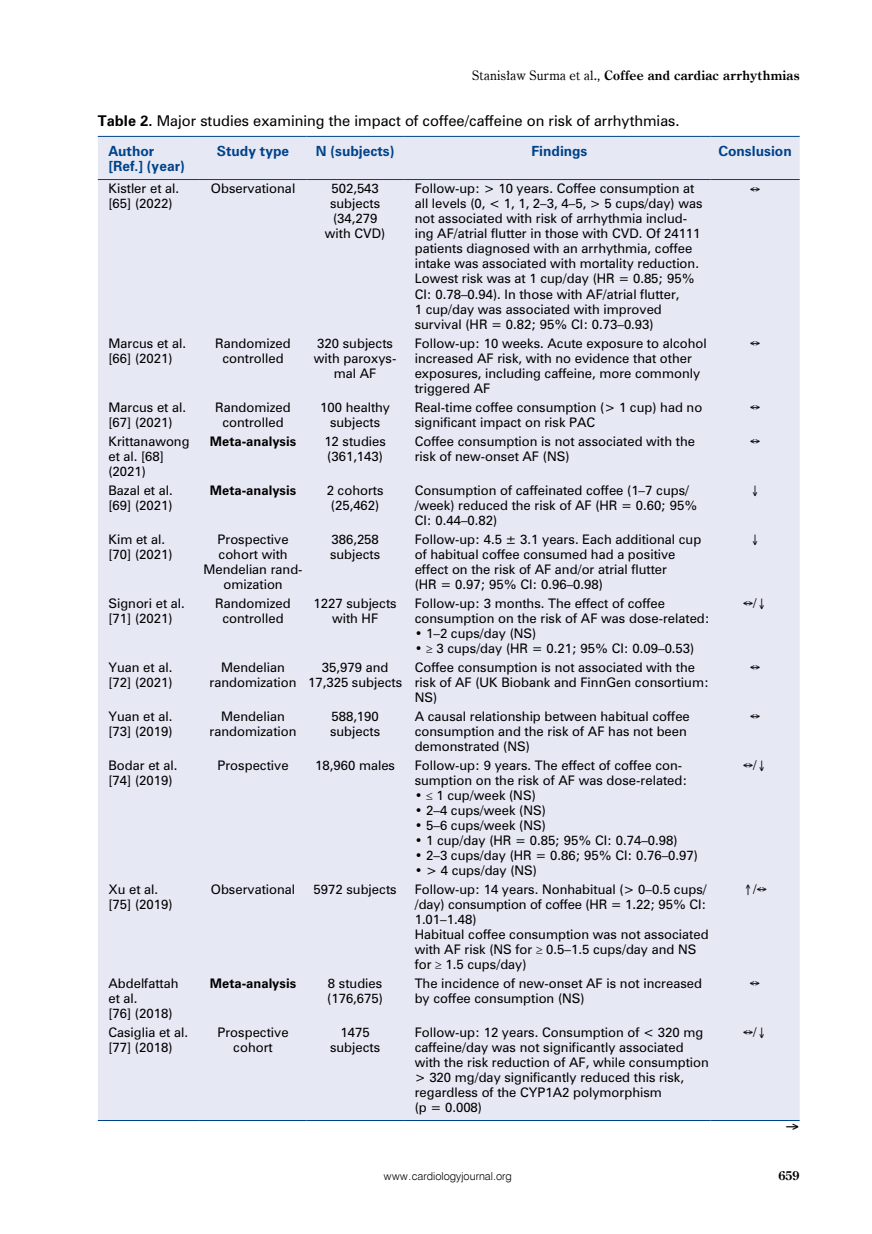
<style>
.page{position:relative;width:872px;height:1234px;background:#fff}
.page>*{position:absolute;margin:0;border:0;box-sizing:border-box;transform-origin:0 0}
.t1{font:13.5px "Zurich PL";color:#000}
.t2{font:700 13.05px "Century Oldst EU";letter-spacing:.015em;color:#000}
.t3{font:700 12.75px/15px "Zurich PL";color:#004289}
.t4{font:700 12.75px "Century Oldst EU";color:#000}
.t5{font:12px/15px "Zurich PL";color:#000}
.t6{font:700 12px "Zurich PL";color:#000}
.t7{font:12px "Zurich EU";color:#000}
.t8{font:10.95px "Swis 721 Lt EU";color:#000}
.s1{font-weight:400}
.s2{font-weight:700}
</style>
<div class="page">
<div style="left:98px;top:137px;width:701px;height:982px;background:#e6e8f4"></div>
<hr style="left:98px;top:136px;width:102px;height:1px;background:#004289">
<hr style="left:200px;top:136px;width:106px;height:1px;background:#004289">
<hr style="left:306px;top:136px;width:98px;height:1px;background:#004289">
<hr style="left:404px;top:136px;width:306px;height:1px;background:#004289">
<hr style="left:710px;top:136px;width:89px;height:1px;background:#004289">
<hr style="left:98px;top:179px;width:102px;height:1px;background:#004289">
<hr style="left:200px;top:179px;width:106px;height:1px;background:#004289">
<hr style="left:306px;top:179px;width:98px;height:1px;background:#004289">
<hr style="left:404px;top:179px;width:306px;height:1px;background:#004289">
<hr style="left:710px;top:179px;width:89px;height:1px;background:#004289">
<hr style="left:98px;top:1119px;width:102px;height:1px;background:#004289">
<hr style="left:200px;top:1119px;width:106px;height:1px;background:#004289">
<hr style="left:306px;top:1119px;width:98px;height:1px;background:#004289">
<hr style="left:404px;top:1119px;width:306px;height:1px;background:#004289">
<hr style="left:710px;top:1119px;width:89px;height:1px;background:#004289">
<svg style="left:750px;top:187px;width:9px;height:4px"></svg>
<svg style="left:750px;top:341px;width:9px;height:4px"></svg>
<svg style="left:750px;top:405px;width:9px;height:4px"></svg>
<svg style="left:750px;top:439px;width:9px;height:4px"></svg>
<svg style="left:743px;top:601px;width:10px;height:4px"></svg>
<svg style="left:750px;top:665px;width:9px;height:4px"></svg>
<svg style="left:750px;top:714px;width:9px;height:4px"></svg>
<svg style="left:743px;top:763px;width:9px;height:4px"></svg>
<svg style="left:757px;top:887px;width:9px;height:4px"></svg>
<svg style="left:750px;top:981px;width:9px;height:4px"></svg>
<svg style="left:743px;top:1030px;width:9px;height:4px"></svg>
<svg style="left:753px;top:485px;width:4px;height:10px"></svg>
<svg style="left:753px;top:534px;width:4px;height:10px"></svg>
<p class="t2" style="left:472px;top:68px;width:329px"><span class="s1">Stanisław Surma et al.,</span> Coffee and cardiac arrhythmias</p>
<p class="t1" style="left:98px;top:111px;width:583px"><span class="s2">Table 2.</span> Major studies examining the impact of coffee/caffeine on risk of arrhythmias.</p>
<p class="t3" style="left:108px;top:143px;width:78px">Author [Ref.] (year)</p>
<p class="t3" style="left:217px;top:143px;width:74px">Study type</p>
<p class="t3" style="left:316px;top:143px;width:80px">N (subjects)</p>
<p class="t3" style="left:531px;top:143px;width:57px">Findings</p>
<p class="t3" style="left:718px;top:143px;width:75px">Conslusion</p>
<p class="t5" style="left:108px;top:181px;width:72px">Kistler et al. [65] (2022)</p>
<p class="t5" style="left:211px;top:181px;width:86px">Observational</p>
<p class="t5" style="left:325px;top:181px;width:62px;text-align:center">502,543 subjects (34,279 with CVD)</p>
<p class="t5" style="left:415px;top:181px;width:289px">Follow-up: &gt; 10 years. Coffee consumption at all levels (0, &lt; 1, 1, 2–3, 4–5, &gt; 5 cups/day) was not associated with risk of arrhythmia includ&shy;ing AF/atrial flutter in those with CVD. Of 24111 patients diagnosed with an arrhythmia, coffee intake was associated with mortality reduction.<br>Lowest risk was at 1 cup/day (HR = 0.85; 95% CI: 0.78–0.94). In those with AF/atrial flutter,<br>1 cup/day was associated with improved survival (HR = 0.82; 95% CI: 0.73–0.93)</p>
<p class="t5" style="left:108px;top:335px;width:79px">Marcus et al. [66] (2021)</p>
<p class="t5" style="left:215px;top:335px;width:77px;text-align:center">Randomized controlled</p>
<p class="t5" style="left:314px;top:335px;width:84px;text-align:center">320 subjects with paroxys&shy;mal AF</p>
<p class="t5" style="left:415px;top:335px;width:293px">Follow-up: 10 weeks. Acute exposure to alcohol increased AF risk, with no evidence that other exposures, including caffeine, more commonly triggered AF</p>
<p class="t5" style="left:108px;top:399px;width:79px">Marcus et al. [67] (2021)</p>
<p class="t5" style="left:215px;top:399px;width:77px;text-align:center">Randomized controlled</p>
<p class="t5" style="left:320px;top:399px;width:71px;text-align:center">100 healthy subjects</p>
<p class="t5" style="left:415px;top:399px;width:289px">Real-time coffee consumption (&gt; 1 cup) had no significant impact on risk PAC</p>
<p class="t5" style="left:108px;top:433px;width:83px">Krittanawong et al. [68] (2021)</p>
<p class="t6" style="left:210px;top:433px;width:88px">Meta-analysis</p>
<p class="t5" style="left:324px;top:433px;width:63px">12 studies (361,143)</p>
<p class="t5" style="left:415px;top:433px;width:282px">Coffee consumption is not associated with the risk of new-onset AF (NS)</p>
<p class="t5" style="left:108px;top:482px;width:66px">Bazal et al. [69] (2021)</p>
<p class="t6" style="left:210px;top:482px;width:88px">Meta-analysis</p>
<p class="t5" style="left:327px;top:482px;width:58px;text-align:center">2 cohorts (25,462)</p>
<p class="t5" style="left:415px;top:482px;width:284px">Consumption of caffeinated coffee (1–7 cups/ /week) reduced the risk of AF (HR = 0.60; 95%<br>CI: 0.44–0.82)</p>
<p class="t5" style="left:108px;top:531px;width:66px">Kim et al. [70] (2021)</p>
<p class="t5" style="left:203px;top:531px;width:101px;text-align:center">Prospective cohort with<br>Mendelian rand&shy;omization</p>
<p class="t5" style="left:330px;top:531px;width:52px">386,258 subjects</p>
<p class="t5" style="left:415px;top:531px;width:288px">Follow-up: 4.5 ± 3.1 years. Each additional cup of habitual coffee consumed had a positive effect on the risk of AF and/or atrial flutter<br>(HR = 0.97; 95% CI: 0.96–0.98)</p>
<p class="t5" style="left:108px;top:595px;width:78px">Signori et al. [71] (2021)</p>
<p class="t5" style="left:215px;top:595px;width:77px;text-align:center">Randomized controlled</p>
<p class="t5" style="left:314px;top:595px;width:85px;text-align:center">1227 subjects with HF</p>
<p class="t5" style="left:415px;top:595px;width:296px">Follow-up: 3 months. The effect of coffee consumption on the risk of AF was dose-related:</p>
<p class="t5" style="left:415px;top:625px;width:123px">• 1–2 cups/day (NS)</p>
<p class="t5" style="left:415px;top:640px;width:281px">• ≥ 3 cups/day (HR = 0.21; 95% CI: 0.09–0.53)</p>
<p class="t7" style="left:753px;top:595px;width:15px">/➢</p>
<p class="t5" style="left:108px;top:659px;width:66px">Yuan et al. [72] (2021)</p>
<p class="t5" style="left:210px;top:659px;width:88px;text-align:center">Mendelian randomization</p>
<p class="t5" style="left:308px;top:659px;width:95px;text-align:center">35,979 and<br>17,325 subjects</p>
<p class="t5" style="left:415px;top:659px;width:296px">Coffee consumption is not associated with the risk of AF (UK Biobank and FinnGen consortium:<br>NS)</p>
<p class="t5" style="left:108px;top:708px;width:66px">Yuan et al. [73] (2019)</p>
<p class="t5" style="left:210px;top:708px;width:88px;text-align:center">Mendelian randomization</p>
<p class="t5" style="left:330px;top:708px;width:52px">588,190 subjects</p>
<p class="t5" style="left:415px;top:708px;width:277px">A causal relationship between habitual coffee consumption and the risk of AF has not been demonstrated (NS)</p>
<p class="t5" style="left:108px;top:757px;width:70px">Bodar et al. [74] (2019)</p>
<p class="t5" style="left:217px;top:757px;width:73px">Prospective</p>
<p class="t5" style="left:315px;top:757px;width:81px">18,960 males</p>
<p class="t5" style="left:415px;top:757px;width:274px">Follow-up: 9 years. The effect of coffee con&shy;sumption on the risk of AF was dose-related:</p>
<p class="t5" style="left:415px;top:787px;width:123px">• ≤ 1 cup/week (NS)</p>
<p class="t5" style="left:415px;top:802px;width:133px">• 2–4 cups/week (NS)</p>
<p class="t5" style="left:415px;top:817px;width:133px">• 5–6 cups/week (NS)</p>
<p class="t5" style="left:415px;top:832px;width:264px">• 1 cup/day (HR = 0.85; 95% CI: 0.74–0.98)</p>
<p class="t5" style="left:415px;top:847px;width:285px">• 2–3 cups/day (HR = 0.86; 95% CI: 0.76–0.97)</p>
<p class="t5" style="left:415px;top:862px;width:124px">• &gt; 4 cups/day (NS)</p>
<p class="t7" style="left:753px;top:757px;width:15px">/➢</p>
<p class="t5" style="left:108px;top:881px;width:66px">Xu et al. [75] (2019)</p>
<p class="t5" style="left:211px;top:881px;width:86px">Observational</p>
<p class="t5" style="left:313px;top:881px;width:85px">5972 subjects</p>
<p class="t5" style="left:415px;top:881px;width:295px">Follow-up: 14 years. Nonhabitual (&gt; 0–0.5 cups/ /day) consumption of coffee (HR = 1.22; 95% CI:<br>1.01–1.48)<br>Habitual coffee consumption was not associated with AF risk (NS for ≥ 0.5–1.5 cups/day and NS for ≥ 1.5 cups/day)</p>
<p class="t7" style="left:743px;top:881px;width:15px">≠/</p>
<p class="t5" style="left:108px;top:975px;width:72px">Abdelfattah et al.<br>[76] (2018)</p>
<p class="t6" style="left:210px;top:975px;width:88px">Meta-analysis</p>
<p class="t5" style="left:327px;top:975px;width:57px">8 studies (176,675)</p>
<p class="t5" style="left:415px;top:975px;width:289px">The incidence of new-onset AF is not increased by coffee consumption (NS)</p>
<p class="t5" style="left:108px;top:1024px;width:81px">Casiglia et al. [77] (2018)</p>
<p class="t5" style="left:217px;top:1024px;width:73px;text-align:center">Prospective cohort</p>
<p class="t5" style="left:330px;top:1024px;width:52px;text-align:center">1475 subjects</p>
<p class="t5" style="left:415px;top:1024px;width:296px">Follow-up: 12 years. Consumption of &lt; 320 mg caffeine/day was not significantly associated with the risk reduction of AF, while consumption &gt; 320 mg/day significantly reduced this risk, regardless of the CYP1A2 polymorphism<br>(p = 0.008)</p>
<p class="t7" style="left:753px;top:1024px;width:15px">/➢</p>
<p class="t8" style="left:384px;top:1169px;width:129px">www.cardiologyjournal.org</p>
<p class="t4" style="left:778px;top:1167px;width:23px">659</p>
</div>
